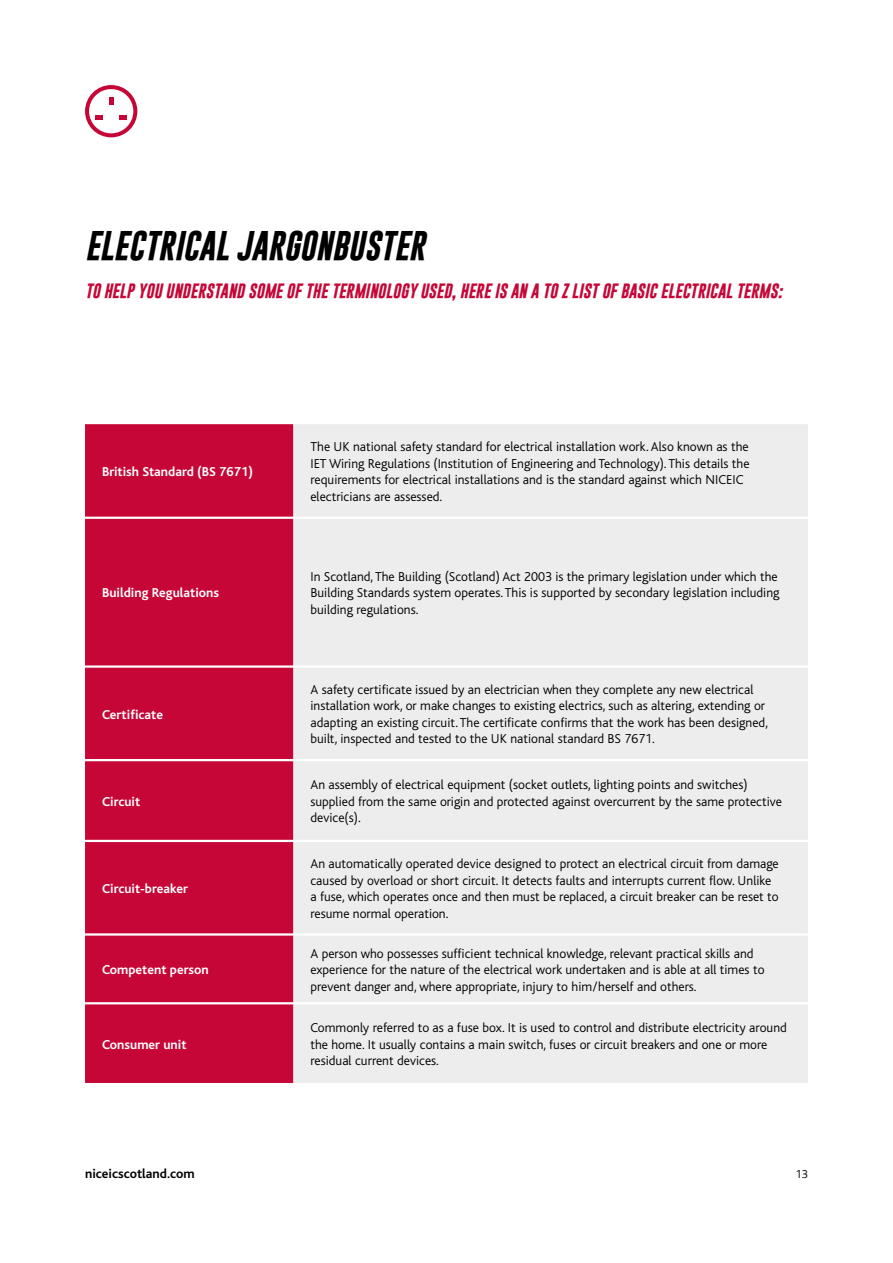
<style>
.page{position:relative;width:893px;height:1263px;background:#fff}
.page>*{position:absolute;margin:0;border:0;box-sizing:border-box;transform-origin:0 0}
.t1{font:italic 700 30px "Gobold";color:#000}
.t2{font:italic 700 15px "Gobold";color:#c50637}
.t3{font:300 13.5px/16.5px "Bliss";color:#000}
.t4{font:700 13.5px "Bliss";color:#fff}
.t5{font:700 13.5px "Bliss";color:#000}
.t6{font:300 12px "Bliss";color:#000}
</style>
<div class="page">
<div style="left:85px;top:424px;width:208px;height:659px;background:#c50637"></div>
<div style="left:293px;top:424px;width:515px;height:659px;background:#ededed"></div>
<hr style="left:85px;top:517px;width:208px;height:2px;background:#fff">
<hr style="left:293px;top:517px;width:515px;height:2px;background:#fff">
<hr style="left:85px;top:665px;width:208px;height:3px;background:#fff">
<hr style="left:293px;top:665px;width:515px;height:3px;background:#fff">
<hr style="left:85px;top:759px;width:208px;height:2px;background:#fff">
<hr style="left:293px;top:759px;width:515px;height:2px;background:#fff">
<hr style="left:85px;top:840px;width:208px;height:2px;background:#fff">
<hr style="left:293px;top:840px;width:515px;height:2px;background:#fff">
<hr style="left:85px;top:933px;width:208px;height:2px;background:#fff">
<hr style="left:293px;top:933px;width:515px;height:2px;background:#fff">
<hr style="left:85px;top:1002px;width:208px;height:2px;background:#fff">
<hr style="left:293px;top:1002px;width:515px;height:2px;background:#fff">
<svg style="left:85px;top:85px;width:52px;height:52px"></svg>
<h1 class="t1" style="left:85px;top:226px;width:341px">ELECTRICAL JARGONBUSTER</h1>
<p class="t2" style="left:85px;top:281px;width:699px">TO HELP YOU UNDERSTAND SOME OF THE TERMINOLOGY USED, HERE IS AN A TO Z LIST OF BASIC ELECTRICAL TERMS:</p>
<p class="t4" style="left:102px;top:465px;width:152px">British Standard (BS 7671)</p>
<p class="t4" style="left:102px;top:586px;width:119px">Building Regulations</p>
<p class="t4" style="left:102px;top:707px;width:63px">Certificate</p>
<p class="t4" style="left:102px;top:794px;width:40px">Circuit</p>
<p class="t4" style="left:102px;top:881px;width:88px">Circuit-breaker</p>
<p class="t4" style="left:102px;top:962px;width:108px">Competent person</p>
<p class="t4" style="left:102px;top:1037px;width:86px">Consumer unit</p>
<p class="t5" style="left:85px;top:1166px;width:111px">niceicscotland.com</p>
<p class="t3" style="left:310px;top:439px;width:441px">The UK national safety standard for electrical installation work. Also known as the IET Wiring Regulations (Institution of Engineering and Technology). This details the requirements for electrical installations and is the standard against which NICEIC electricians are assessed.</p>
<p class="t3" style="left:310px;top:568px;width:471px">In Scotland, The Building (Scotland) Act 2003 is the primary legislation under which the<br>Building Standards system operates. This is supported by secondary legislation including building regulations.</p>
<p class="t3" style="left:310px;top:681px;width:459px">A safety certificate issued by an electrician when they complete any new electrical installation work, or make changes to existing electrics, such as altering, extending or adapting an existing circuit. The certificate confirms that the work has been designed, built, inspected and tested to the UK national standard BS 7671.</p>
<p class="t3" style="left:310px;top:777px;width:473px">An assembly of electrical equipment (socket outlets, lighting points and switches) supplied from the same origin and protected against overcurrent by the same protective device(s).</p>
<p class="t3" style="left:310px;top:856px;width:470px">An automatically operated device designed to protect an electrical circuit from damage caused by overload or short circuit. It detects faults and interrupts current flow. Unlike a fuse, which operates once and then must be replaced, a circuit breaker can be reset to resume normal operation.</p>
<p class="t3" style="left:310px;top:945px;width:456px">A person who possesses sufficient technical knowledge, relevant practical skills and experience for the nature of the electrical work undertaken and is able at all times to prevent danger and, where appropriate, injury to him/herself and others.</p>
<p class="t3" style="left:310px;top:1020px;width:478px">Commonly referred to as a fuse box. It is used to control and distribute electricity around the home. It usually contains a main switch, fuses or circuit breakers and one or more residual current devices.</p>
<p class="t6" style="left:796px;top:1168px;width:14px">13</p>
</div>
